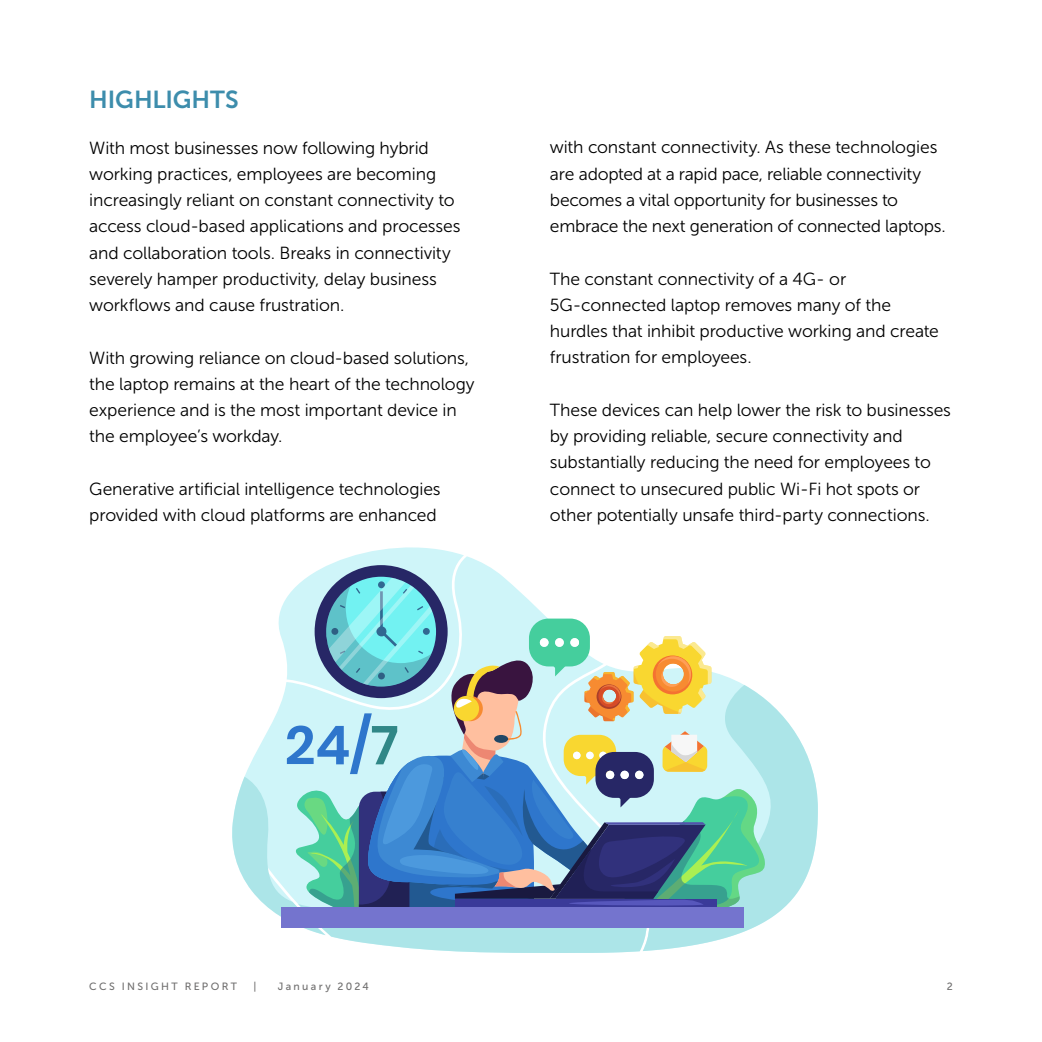
<style>
.page{position:relative;width:1042px;height:1042px;background:#fff}
.page>*{position:absolute;margin:0;border:0;box-sizing:border-box;transform-origin:0 0}
.t1{font:24.5px "Museo Sans 700";letter-spacing:-.005em;color:#3d8dac}
.t2{font:17.5px/26.2px "Museo Sans 300";letter-spacing:-.01em;color:#000}
.t3{font:10.5px "Museo Sans 500";letter-spacing:.225em;color:#706f6f}
</style>
<div class="page">
<svg style="left:766px;top:700px;width:52px;height:221px;fill:#ace5e8"></svg>
<svg style="left:232px;top:547px;width:534px;height:406px"></svg>
<h1 class="t1" style="left:89px;top:86px;width:151px">HIGHLIGHTS</h1>
<p class="t2" style="left:89px;top:134px;width:373px">With most businesses now following hybrid working practices, employees are becoming increasingly reliant on constant connectivity to access cloud-based applications and processes and collaboration tools. Breaks in connectivity severely hamper productivity, delay business workflows and cause frustration.</p>
<p class="t2" style="left:89px;top:344px;width:387px">With growing reliance on cloud-based solutions, the laptop remains at the heart of the technology experience and is the most important device in the employee’s workday.</p>
<p class="t2" style="left:89px;top:476px;width:353px">Generative artificial intelligence technologies provided with cloud platforms are enhanced</p>
<p class="t2" style="left:550px;top:134px;width:397px">with constant connectivity. As these technologies are adopted at a rapid pace, reliable connectivity becomes a vital opportunity for businesses to embrace the next generation of connected laptops.</p>
<p class="t2" style="left:550px;top:266px;width:390px">The constant connectivity of a 4G- or 5G-connected laptop removes many of the hurdles that inhibit productive working and create frustration for employees.</p>
<p class="t2" style="left:550px;top:397px;width:402px">These devices can help lower the risk to businesses by providing reliable, secure connectivity and substantially reducing the need for employees to connect to unsecured public Wi-Fi hot spots or other potentially unsafe third-party connections.</p>
<p class="t3" style="left:89px;top:981px;width:149px">CCS INSIGHT REPORT</p>
<p class="t3" style="left:253px;top:981px;width:4px">|</p>
<p class="t3" style="left:278px;top:981px;width:93px">January 2024</p>
<p class="t3" style="left:946px;top:981px;width:8px">2</p>
</div>
